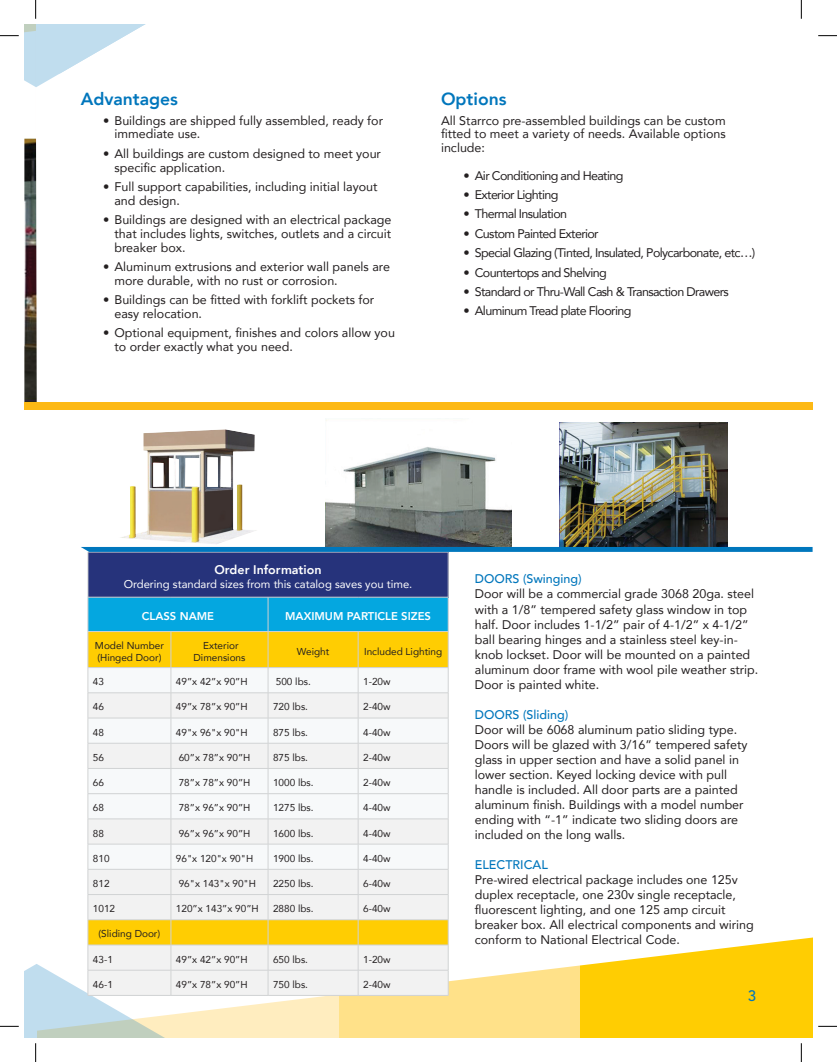
<style>
.page{position:relative;width:837px;height:1062px;background:#fff}
.page>*{position:absolute;margin:0;border:0;box-sizing:border-box;transform-origin:0 0}
.t1{font:800 17.5px "Avenir";color:#0076bc}
.t2{font:500 15px "Avenir LT Std";color:#0076bc}
.t3{font:12.5px/15px "Avenir";color:#231f20}
.t4{font:12.5px "Avenir";letter-spacing:-.05em;color:#231f20}
.t5{font:500 12.5px "Avenir";color:#0076bc}
.t6{font:800 12.5px "Avenir";color:#fff}
.t7{font:11.25px "Avenir";color:#fff}
.t8{font:800 11.25px "Avenir";color:#fff}
.t9{font:10px/12px "Avenir";color:#231f20}
</style>
<div class="page">
<div style="left:579px;top:929px;width:233px;height:108px;background:#ffcd02"></div>
<div style="left:338px;top:929px;width:241px;height:108px;background:#ffe189"></div>
<svg style="left:472px;top:929px;width:340px;height:101px"></svg>
<div style="left:88px;top:552px;width:360px;height:45px;background:#26337b"></div>
<div style="left:89px;top:598px;width:359px;height:33px;background:#04a7e0"></div>
<div style="left:89px;top:632px;width:359px;height:35px;background:#ffcd02"></div>
<hr style="left:88px;top:552px;width:1px;height:45px;background:#d0d1d3">
<hr style="left:448px;top:552px;width:1px;height:45px;background:#d0d1d3">
<hr style="left:88px;top:597px;width:83px;height:1px;background:#d0d1d3">
<hr style="left:88px;top:597px;width:1px;height:34px;background:#d0d1d3">
<hr style="left:171px;top:597px;width:97px;height:1px;background:#d0d1d3">
<hr style="left:268px;top:597px;width:90px;height:1px;background:#d0d1d3">
<hr style="left:268px;top:597px;width:1px;height:34px;background:#d0d1d3">
<hr style="left:358px;top:597px;width:90px;height:1px;background:#d0d1d3">
<hr style="left:448px;top:597px;width:1px;height:34px;background:#d0d1d3">
<hr style="left:88px;top:631px;width:83px;height:1px;background:#d0d1d3">
<hr style="left:171px;top:631px;width:97px;height:1px;background:#d0d1d3">
<hr style="left:268px;top:631px;width:90px;height:1px;background:#d0d1d3">
<hr style="left:358px;top:631px;width:90px;height:1px;background:#d0d1d3">
<hr style="left:88px;top:631px;width:1px;height:36px;background:#d0d1d3">
<hr style="left:171px;top:631px;width:1px;height:36px;background:#d0d1d3">
<hr style="left:268px;top:631px;width:1px;height:36px;background:#d0d1d3">
<hr style="left:358px;top:631px;width:1px;height:36px;background:#d0d1d3">
<hr style="left:448px;top:631px;width:1px;height:36px;background:#d0d1d3">
<img style="left:24px;top:185px;width:13px;height:217px">
<div style="left:24px;top:402px;width:788px;height:8px;background:#fdb915"></div>
<img style="left:120px;top:429px;width:136px;height:115px">
<img style="left:325px;top:419px;width:186px;height:128px">
<img style="left:559px;top:423px;width:168px;height:124px">
<svg style="left:81px;top:547px;width:731px;height:5px"></svg>
<svg style="left:818px;top:35px;width:18px;height:1px"></svg>
<svg style="left:818px;top:1025px;width:18px;height:1px"></svg>
<svg style="left:0;top:0;width:146px;height:185px"></svg>
<svg style="left:0;top:667px;width:472px;height:394px"></svg>
<svg style="left:800px;top:0;width:1px;height:19px"></svg>
<svg style="left:800px;top:1043px;width:1px;height:18px"></svg>
<h1 class="t1" style="left:81px;top:85px;width:99px">Advantages</h1>
<p class="t3" style="left:114px;top:113px;width:270px;line-height:13.8px;text-indent:-11px">• Buildings are shipped fully assembled, ready for immediate use.</p>
<p class="t3" style="left:114px;top:146px;width:268px;line-height:13.8px;text-indent:-11px">• All buildings are custom designed to meet your specific application.</p>
<p class="t3" style="left:114px;top:179px;width:264px;line-height:13.8px;text-indent:-11px">• Full support capabilities, including initial layout and design.</p>
<p class="t3" style="left:114px;top:212px;width:278px;line-height:13.8px;text-align:justify;text-indent:-11px">• Buildings are designed with an electrical package that includes lights, switches, outlets and a circuit breaker box.</p>
<p class="t3" style="left:114px;top:259px;width:277px;line-height:13.8px;text-indent:-11px">• Aluminum extrusions and exterior wall panels are more durable, with no rust or corrosion.</p>
<p class="t3" style="left:114px;top:292px;width:261px;line-height:13.8px;text-indent:-11px">• Buildings can be fitted with forklift pockets for easy relocation.</p>
<p class="t3" style="left:114px;top:325px;width:282px;line-height:13.8px;text-indent:-11px">• Optional equipment, finishes and colors allow you to order exactly what you need.</p>
<h1 class="t1" style="left:441px;top:85px;width:67px">Options</h1>
<p class="t3" style="left:441px;top:113px;width:286px;line-height:13.8px;text-align:justify">All Starrco pre-assembled buildings can be custom fitted to meet a variety of needs. Available options include:</p>
<p class="t4" style="left:463px;top:165px;width:161px">• Air Conditioning and Heating</p>
<p class="t4" style="left:463px;top:185px;width:96px">• Exterior Lighting</p>
<p class="t4" style="left:463px;top:204px;width:105px">• Thermal Insulation</p>
<p class="t4" style="left:463px;top:223px;width:137px">• Custom Painted Exterior</p>
<p class="t4" style="left:463px;top:243px;width:293px">• Special Glazing (Tinted, Insulated, Polycarbonate, etc…)</p>
<p class="t4" style="left:463px;top:262px;width:145px">• Countertops and Shelving</p>
<p class="t4" style="left:463px;top:281px;width:267px">• Standard or Thru-Wall Cash &amp; Transaction Drawers</p>
<p class="t4" style="left:463px;top:301px;width:169px">• Aluminum Tread plate Flooring</p>
<p class="t6" style="left:214px;top:560px;width:108px">Order Information</p>
<p class="t7" style="left:124px;top:574px;width:290px">Ordering standard sizes from this catalog saves you time.</p>
<p class="t8" style="left:142px;top:607px;width:74px">CLASS NAME</p>
<p class="t8" style="left:285px;top:607px;width:147px">MAXIMUM PARTICLE SIZES</p>
<p class="t9" style="left:95px;top:638px;width:70px">Model Number (Hinged Door)</p>
<p class="t9" style="left:193px;top:638px;width:53px;text-align:center">Exterior<br>Dimensions</p>
<p class="t9" style="left:297px;top:644px;width:34px">Weight</p>
<p class="t9" style="left:364px;top:644px;width:80px">Included Lighting</p>
<p class="t9" style="left:93px;top:675px;width:13px">43</p>
<p class="t9" style="left:176px;top:675px;width:73px">49”x 42”x 90”H</p>
<p class="t9" style="left:276px;top:675px;width:37px">500 lbs.</p>
<p class="t9" style="left:363px;top:675px;width:29px">1-20w</p>
<p class="t9" style="left:93px;top:700px;width:13px">46</p>
<p class="t9" style="left:176px;top:700px;width:73px">49”x 78”x 90”H</p>
<p class="t9" style="left:273px;top:700px;width:37px">720 lbs.</p>
<p class="t9" style="left:363px;top:700px;width:29px">2-40w</p>
<p class="t9" style="left:93px;top:725px;width:13px">48</p>
<p class="t9" style="left:176px;top:725px;width:73px">49"x 96"x 90"H</p>
<p class="t9" style="left:273px;top:725px;width:37px">875 lbs.</p>
<p class="t9" style="left:363px;top:725px;width:29px">4-40w</p>
<p class="t9" style="left:93px;top:751px;width:13px">56</p>
<p class="t9" style="left:179px;top:751px;width:73px">60”x 78”x 90”H</p>
<p class="t9" style="left:273px;top:751px;width:37px">875 lbs.</p>
<p class="t9" style="left:363px;top:751px;width:29px">2-40w</p>
<p class="t9" style="left:93px;top:776px;width:13px">66</p>
<p class="t9" style="left:179px;top:776px;width:73px">78”x 78”x 90”H</p>
<p class="t9" style="left:273px;top:776px;width:42px">1000 lbs.</p>
<p class="t9" style="left:363px;top:776px;width:29px">2-40w</p>
<p class="t9" style="left:93px;top:801px;width:13px">68</p>
<p class="t9" style="left:179px;top:801px;width:73px">78”x 96”x 90”H</p>
<p class="t9" style="left:273px;top:801px;width:42px">1275 lbs.</p>
<p class="t9" style="left:363px;top:801px;width:29px">4-40w</p>
<p class="t9" style="left:93px;top:826px;width:13px">88</p>
<p class="t9" style="left:179px;top:826px;width:73px">96”x 96”x 90”H</p>
<p class="t9" style="left:273px;top:826px;width:42px">1600 lbs.</p>
<p class="t9" style="left:363px;top:826px;width:29px">4-40w</p>
<p class="t9" style="left:93px;top:851px;width:18px">810</p>
<p class="t9" style="left:176px;top:851px;width:79px">96"x 120"x 90"H</p>
<p class="t9" style="left:273px;top:851px;width:42px">1900 lbs.</p>
<p class="t9" style="left:363px;top:851px;width:29px">4-40w</p>
<p class="t9" style="left:93px;top:877px;width:18px">812</p>
<p class="t9" style="left:179px;top:877px;width:79px">96"x 143"x 90"H</p>
<p class="t9" style="left:273px;top:877px;width:42px">2250 lbs.</p>
<p class="t9" style="left:363px;top:877px;width:29px">6-40w</p>
<p class="t9" style="left:93px;top:902px;width:24px">1012</p>
<p class="t9" style="left:176px;top:902px;width:84px">120”x 143”x 90”H</p>
<p class="t9" style="left:273px;top:902px;width:42px">2880 lbs.</p>
<p class="t9" style="left:363px;top:902px;width:29px">6-40w</p>
<p class="t9" style="left:98px;top:927px;width:63px">(Sliding Door)</p>
<p class="t9" style="left:93px;top:952px;width:22px">43-1</p>
<p class="t9" style="left:176px;top:952px;width:73px">49”x 42”x 90”H</p>
<p class="t9" style="left:273px;top:952px;width:37px">650 lbs.</p>
<p class="t9" style="left:363px;top:952px;width:29px">1-20w</p>
<p class="t9" style="left:93px;top:977px;width:22px">46-1</p>
<p class="t9" style="left:176px;top:977px;width:73px">49”x 78”x 90”H</p>
<p class="t9" style="left:273px;top:977px;width:37px">750 lbs.</p>
<p class="t9" style="left:363px;top:977px;width:29px">2-40w</p>
<p class="t5" style="left:474px;top:568px;width:108px">DOORS (Swinging)</p>
<p class="t3" style="left:474px;top:586px;width:285px">Door will be a commercial grade 3068 20ga. steel with a 1/8” tempered safety glass window in top half. Door includes 1-1/2” pair of 4-1/2” x 4-1/2” ball bearing hinges and a stainless steel key-in&shy;knob lockset. Door will be mounted on a painted aluminum door frame with wool pile weather strip.<br>Door is painted white.</p>
<p class="t5" style="left:474px;top:703px;width:95px">DOORS (Sliding)</p>
<p class="t3" style="left:474px;top:721px;width:274px">Door will be 6068 aluminum patio sliding type.<br>Doors will be glazed with 3/16” tempered safety glass in upper section and have a solid panel in lower section. Keyed locking device with pull handle is included. All door parts are a painted aluminum finish. Buildings with a model number ending with “-1” indicate two sliding doors are included on the long walls.</p>
<p class="t5" style="left:474px;top:853px;width:74px">ELECTRICAL</p>
<p class="t3" style="left:474px;top:871px;width:280px">Pre-wired electrical package includes one 125v duplex receptacle, one 230v single receptacle, fluorescent lighting, and one 125 amp circuit breaker box. All electrical components and wiring conform to National Electrical Code.</p>
<p class="t2" style="left:747px;top:987px;width:10px">3</p>
</div>
